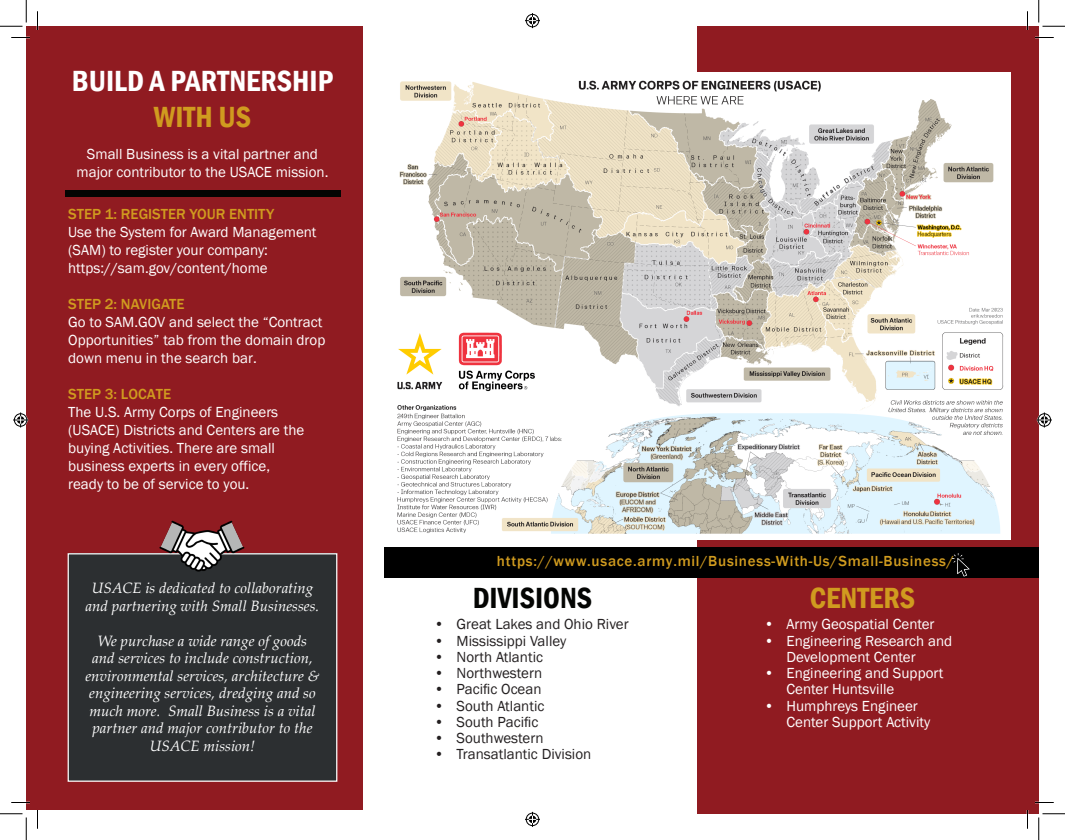
<style>
.page{position:relative;width:1065px;height:840px;background:#fff}
.page>*{position:absolute;margin:0;border:0;box-sizing:border-box;transform-origin:0 0}
.t1{font:600 condensed 30px/36px "Franklin Gothic";color:#fff;text-align:center}
.t2{font:600 condensed 30px "Franklin Gothic";color:#040503}
.t3{font:600 condensed 30px "Franklin Gothic";color:#d09b1f}
.t4{font:15px/18px "Franklin Gothic";color:#fff}
.t5{font:italic 15px/17.6px "Palatino Linotype";color:#fff;text-align:center}
.t6{font:15px "Franklin Gothic";color:#231f20}
.t7{font:500 15px "Franklin Gothic";letter-spacing:.05em;color:#d09b1f}
.s1{color:#d09b1f}
.s2{font-weight:500;color:#d09b1f}
</style>
<div class="page">
<div style="left:26px;top:26px;width:337px;height:784px;background:#901b21"></div>
<div style="left:698px;top:26px;width:341px;height:788px;background:#901b21"></div>
<div style="left:65px;top:190px;width:275px;height:7px;background:#040503"></div>
<div style="left:68px;top:554px;width:269px;height:227px;background:#2c2f31"></div>
<div style="left:68px;top:553px;width:269px;height:229px;border:1px solid #fff"></div>
<img style="left:397px;top:72px;width:613px;height:468px">
<img style="left:156px;top:520px;width:93px;height:52px">
<div style="left:384px;top:547px;width:655px;height:31px;background:#000"></div>
<img style="left:952px;top:553px;width:18px;height:24px">
<svg style="left:11px;top:37px;width:19px;height:1px"></svg>
<svg style="left:1035px;top:37px;width:19px;height:1px"></svg>
<svg style="left:11px;top:802px;width:19px;height:1px"></svg>
<svg style="left:1035px;top:802px;width:19px;height:1px"></svg>
<svg style="left:37px;top:11px;width:1px;height:19px"></svg>
<svg style="left:37px;top:810px;width:1px;height:19px"></svg>
<svg style="left:1027px;top:11px;width:1px;height:19px"></svg>
<svg style="left:1027px;top:810px;width:1px;height:19px"></svg>
<svg style="left:0;top:0;width:27px;height:27px"></svg>
<svg style="left:0;top:814px;width:27px;height:26px"></svg>
<svg style="left:1039px;top:0;width:26px;height:27px"></svg>
<svg style="left:1039px;top:814px;width:26px;height:26px"></svg>
<svg style="left:525px;top:13px;width:15px;height:15px"></svg>
<svg style="left:525px;top:812px;width:15px;height:15px"></svg>
<svg style="left:13px;top:412px;width:15px;height:16px"></svg>
<svg style="left:1037px;top:412px;width:15px;height:16px"></svg>
<p class="t1" style="left:72px;top:62px;width:263px">BUILD A PARTNERSHIP<br><span class="s1">WITH US</span></p>
<p class="t4" style="left:77px;top:145px;width:253px;text-align:center">Small Business is a vital partner and major contributor to the USACE mission.</p>
<p class="t4" style="left:68px;top:206px;width:250px"><span class="s2">STEP 1: REGISTER YOUR ENTITY<br></span>Use the System for Award Management (SAM) to register your company: https://sam.gov/content/home</p>
<p class="t4" style="left:68px;top:296px;width:259px"><span class="s2">STEP 2: NAVIGATE<br></span>Go to SAM.GOV and select the “Contract<br>Opportunities” tab from the domain drop down menu in the search bar.</p>
<p class="t4" style="left:68px;top:386px;width:238px"><span class="s2">STEP 3: LOCATE<br></span>The U.S. Army Corps of Engineers (USACE) Districts and Centers are the buying Activities. There are small business experts in every office, ready to be of service to you.</p>
<p class="t5" style="left:86px;top:579px;width:235px">USACE is dedicated to collaborating and partnering with Small Businesses.</p>
<p class="t5" style="left:85px;top:631px;width:236px">We purchase a wide range of goods and services to include construction, environmental services, architecture &amp; engineering services, dredging and so much more. Small Business is a vital partner and major contributor to the USACE mission!</p>
<p class="t7" style="left:497px;top:551px;width:459px">https://www.usace.army.mil/Business-With-Us/Small-Business/</p>
<p class="t2" style="left:473px;top:578px;width:121px">DIVISIONS</p>
<p class="t3" style="left:810px;top:578px;width:107px">CENTERS</p>
<p class="t6" style="left:434px;top:615px;width:196px">• Great Lakes and Ohio River</p>
<p class="t6" style="left:434px;top:631px;width:134px">• Mississippi Valley</p>
<p class="t6" style="left:434px;top:648px;width:111px">• North Atlantic</p>
<p class="t6" style="left:434px;top:664px;width:110px">• Northwestern</p>
<p class="t6" style="left:434px;top:680px;width:109px">• Pacific Ocean</p>
<p class="t6" style="left:434px;top:696px;width:112px">• South Atlantic</p>
<p class="t6" style="left:434px;top:713px;width:106px">• South Pacific</p>
<p class="t6" style="left:434px;top:729px;width:111px">• Southwestern</p>
<p class="t6" style="left:434px;top:745px;width:159px">• Transatlantic Division</p>
<p class="t4" style="left:764px;top:616px;width:172px">• Army Geospatial Center</p>
<p class="t4" style="left:787px;top:633px;width:167px;line-height:16.2px;text-indent:-22px">• Engineering Research and<br>Development Center</p>
<p class="t4" style="left:787px;top:665px;width:158px;line-height:16.2px;text-indent:-22px">• Engineering and Support<br>Center Huntsville</p>
<p class="t4" style="left:787px;top:698px;width:145px;line-height:16.2px;text-indent:-22px">• Humphreys Engineer<br>Center Support Activity</p>
</div>
